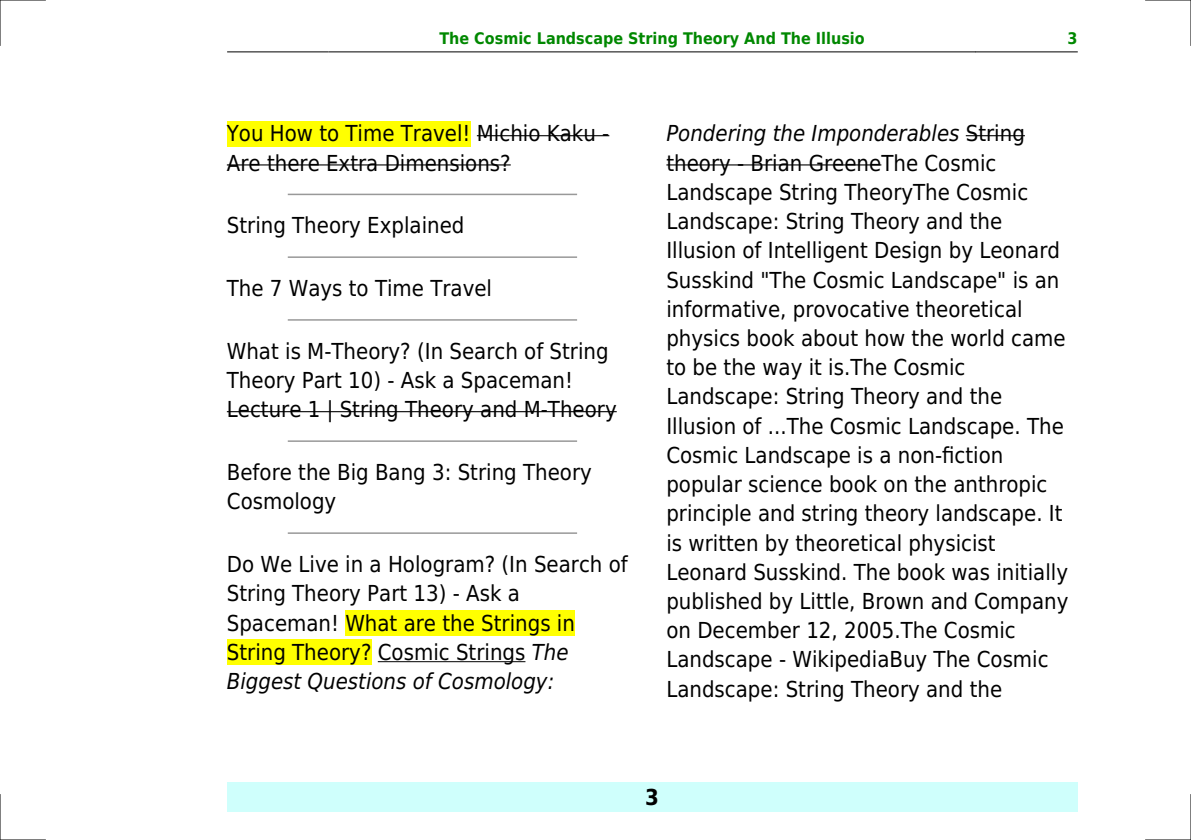
<style>
.page{position:relative;width:1191px;height:840px;background:#fff}
.page>*{position:absolute;margin:0;border:0;box-sizing:border-box;transform-origin:0 0}
.t1{font:22px/29.2px "DejaVu Sans Condensed";color:#000}
.t2{font:700 22px "DejaVu Sans Condensed";color:#000}
.t3{font:700 16px "DejaVu Sans Condensed";color:#080}
.s1{font-style:italic}
</style>
<div class="page">
<hr style="left:227px;top:51px;width:102px;height:1px;background:#000">
<hr style="left:329px;top:51px;width:646px;height:1px;background:#000">
<hr style="left:975px;top:51px;width:102px;height:1px;background:#000">
<div style="left:227px;top:782px;width:850px;height:29px;background:#cffffc"></div>
<div style="left:227px;top:121px;width:243px;height:25px;background:#ff0"></div>
<hr style="left:477px;top:135px;width:132px;height:1px;background:#000">
<hr style="left:227px;top:164px;width:284px;height:1px;background:#000">
<hr style="left:288px;top:193px;width:288px;height:2px;background:#999">
<hr style="left:288px;top:256px;width:288px;height:2px;background:#999">
<hr style="left:288px;top:319px;width:288px;height:1px;background:#999">
<hr style="left:227px;top:411px;width:390px;height:1px;background:#000">
<hr style="left:288px;top:440px;width:288px;height:1px;background:#999">
<hr style="left:288px;top:532px;width:288px;height:1px;background:#999">
<div style="left:345px;top:609px;width:230px;height:26px;background:#ff0"></div>
<div style="left:227px;top:639px;width:144px;height:25px;background:#ff0"></div>
<hr style="left:378px;top:660px;width:147px;height:1px;background:#000">
<hr style="left:965px;top:135px;width:60px;height:1px;background:#000">
<hr style="left:666px;top:164px;width:215px;height:1px;background:#000">
<hr style="left:0;top:0;width:45px;height:1px;background:#000">
<hr style="left:1145px;top:0;width:46px;height:1px;background:#000">
<hr style="left:0;top:839px;width:45px;height:1px;background:#000">
<hr style="left:1145px;top:839px;width:46px;height:1px;background:#000">
<hr style="left:0;top:0;width:1px;height:45px;background:#000">
<hr style="left:0;top:794px;width:1px;height:45px;background:#000">
<hr style="left:1190px;top:0;width:1px;height:45px;background:#000">
<hr style="left:1190px;top:794px;width:1px;height:45px;background:#000">
<p class="t3" style="left:439px;top:29px;width:427px">The Cosmic Landscape String Theory And The Illusio</p>
<p class="t3" style="left:1067px;top:29px;width:12px">3</p>
<p class="t1" style="left:227px;top:119px;width:384px">You How to Time Travel! Michio Kaku -<br>Are there Extra Dimensions?</p>
<p class="t1" style="left:227px;top:211px;width:239px">String Theory Explained</p>
<p class="t1" style="left:227px;top:274px;width:267px">The 7 Ways to Time Travel</p>
<p class="t1" style="left:227px;top:336px;width:391px">What is M-Theory? (In Search of String<br>Theory Part 10) - Ask a Spaceman!<br>Lecture 1 | String Theory and M-Theory</p>
<p class="t1" style="left:227px;top:457px;width:366px">Before the Big Bang 3: String Theory<br>Cosmology</p>
<p class="t1" style="left:227px;top:549px;width:402px">Do We Live in a Hologram? (In Search of String Theory Part 13) - Ask a Spaceman! What are the Strings in String Theory? Cosmic Strings <span class="s1">The Biggest Questions of Cosmology:</span></p>
<p class="t1" style="left:666px;top:119px;width:403px"><span class="s1">Pondering the Imponderables</span> String theory - Brian GreeneThe Cosmic Landscape String TheoryThe Cosmic Landscape: String Theory and the Illusion of Intelligent Design by Leonard Susskind "The Cosmic Landscape" is an informative, provocative theoretical physics book about how the world came to be the way it is.The Cosmic Landscape: String Theory and the Illusion of ...The Cosmic Landscape. The Cosmic Landscape is a non-fiction popular science book on the anthropic principle and string theory landscape. It is written by theoretical physicist Leonard Susskind. The book was initially published by Little, Brown and Company on December 12, 2005.The Cosmic Landscape - WikipediaBuy The Cosmic Landscape: String Theory and the</p>
<p class="t2" style="left:645px;top:783px;width:15px">3</p>
</div>
